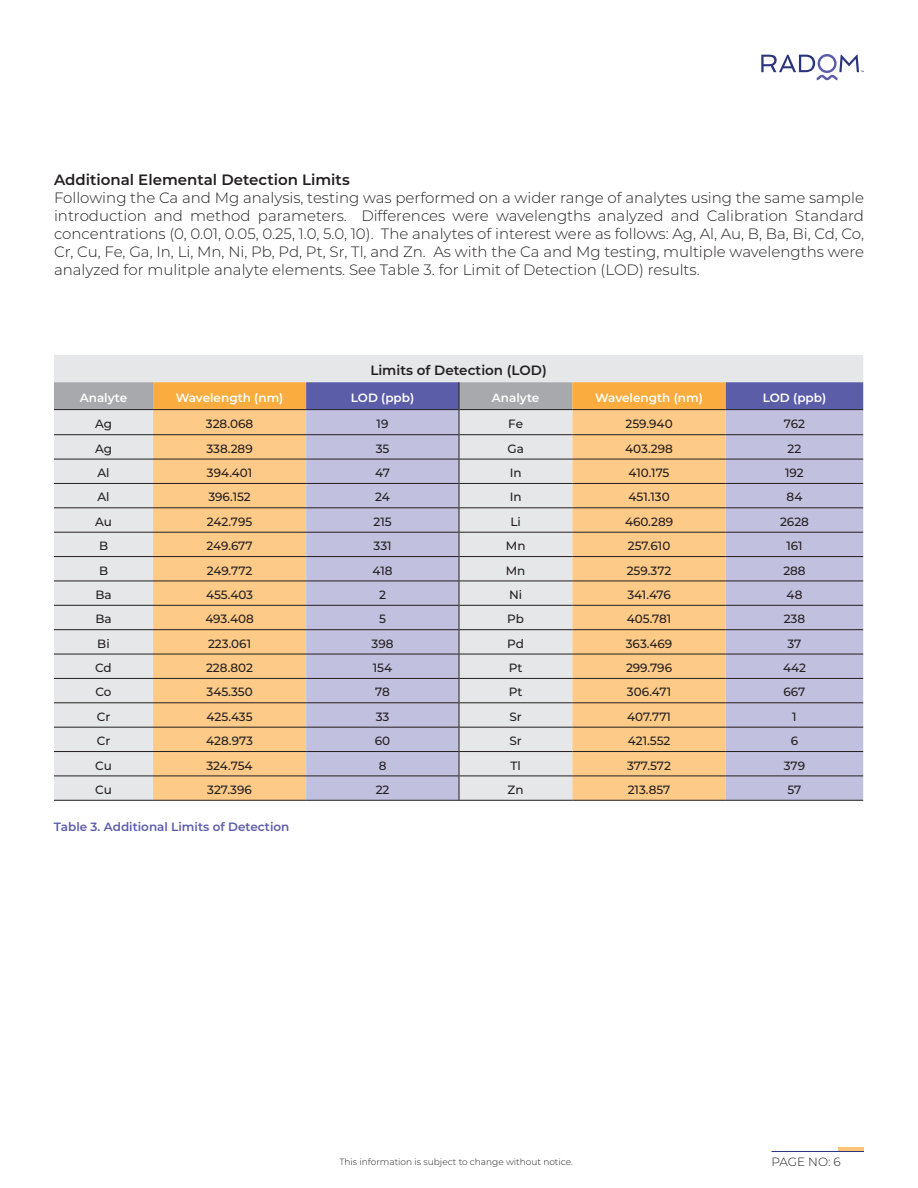
<style>
.page{position:relative;width:918px;height:1188px;background:#fff}
.page>*{position:absolute;margin:0;border:0;box-sizing:border-box;transform-origin:0 0}
.t1{font:300 15px/18px "Montserrat";color:#231f20;text-align:justify}
.t2{font:600 15px "Montserrat";color:#231f20}
.t3{font:600 13.5px "Montserrat";color:#231f20}
.t4{font:500 12px "Montserrat";color:#231f20}
.t5{font:600 12px "Montserrat";color:#fff}
.t6{font:600 12px "Montserrat";color:#5c5da9}
.t7{font:300 12px "Montserrat";letter-spacing:-.005em;color:#231f20}
.t8{font:300 9px "Montserrat";color:#231f20}
</style>
<div class="page">
<svg style="left:761px;top:54px;width:103px;height:26px"></svg>
<div style="left:839px;top:1147px;width:25px;height:5px;background:#fdc376"></div>
<hr style="left:772px;top:1151px;width:92px;height:1px;background:#2b357d">
<div style="left:54px;top:355px;width:809px;height:27px;background:#e6e7e9"></div>
<hr style="left:54px;top:800px;width:99px;height:1px;background:#231f20">
<hr style="left:153px;top:800px;width:153px;height:1px;background:#231f20">
<hr style="left:306px;top:800px;width:153px;height:1px;background:#231f20">
<hr style="left:459px;top:800px;width:113px;height:1px;background:#231f20">
<hr style="left:572px;top:800px;width:154px;height:1px;background:#231f20">
<hr style="left:726px;top:800px;width:137px;height:1px;background:#231f20">
<svg style="left:54px;top:382px;width:809px;height:418px;background:#d6c2b5"></svg>
<p class="t2" style="left:54px;top:169px;width:297px">Additional Elemental Detection Limits</p>
<p class="t1" style="left:54px;top:188px;width:812px">Following the Ca and Mg analysis, testing was performed on a wider range of analytes using the same sample introduction and method parameters. Differences were wavelengths analyzed and Calibration Standard concentrations (0, 0.01, 0.05, 0.25, 1.0, 5.0, 10). The analytes of interest were as follows: Ag, Al, Au, B, Ba, Bi, Cd, Co, Cr, Cu, Fe, Ga, In, Li, Mn, Ni, Pb, Pd, Pt, Sr, Tl, and Zn. As with the Ca and Mg testing, multiple wavelengths were analyzed for mulitple analyte elements. See Table 3. for Limit of Detection (LOD) results.</p>
<p class="t3" style="left:370px;top:361px;width:178px">Limits of Detection (LOD)</p>
<p class="t5" style="left:80px;top:389px;width:49px">Analyte</p>
<p class="t5" style="left:176px;top:389px;width:109px">Wavelength (nm)</p>
<p class="t5" style="left:351px;top:389px;width:65px">LOD (ppb)</p>
<p class="t5" style="left:492px;top:389px;width:49px">Analyte</p>
<p class="t5" style="left:595px;top:389px;width:109px">Wavelength (nm)</p>
<p class="t5" style="left:763px;top:389px;width:65px">LOD (ppb)</p>
<p class="t4" style="left:95px;top:415px;width:19px">Ag</p>
<p class="t4" style="left:206px;top:415px;width:49px">328.068</p>
<p class="t4" style="left:377px;top:415px;width:13px">19</p>
<p class="t4" style="left:508px;top:415px;width:16px">Fe</p>
<p class="t4" style="left:625px;top:415px;width:49px">259.940</p>
<p class="t4" style="left:784px;top:415px;width:23px">762</p>
<p class="t4" style="left:95px;top:440px;width:19px">Ag</p>
<p class="t4" style="left:206px;top:440px;width:48px">338.289</p>
<p class="t4" style="left:376px;top:440px;width:15px">35</p>
<p class="t4" style="left:507px;top:440px;width:18px">Ga</p>
<p class="t4" style="left:625px;top:440px;width:49px">403.298</p>
<p class="t4" style="left:788px;top:440px;width:15px">22</p>
<p class="t4" style="left:97px;top:464px;width:14px">Al</p>
<p class="t4" style="left:207px;top:464px;width:47px">394.401</p>
<p class="t4" style="left:375px;top:464px;width:16px">47</p>
<p class="t4" style="left:510px;top:464px;width:13px">In</p>
<p class="t4" style="left:629px;top:464px;width:42px">410.175</p>
<p class="t4" style="left:785px;top:464px;width:20px">192</p>
<p class="t4" style="left:97px;top:489px;width:14px">Al</p>
<p class="t4" style="left:208px;top:489px;width:44px">396.152</p>
<p class="t4" style="left:375px;top:489px;width:16px">24</p>
<p class="t4" style="left:510px;top:489px;width:13px">In</p>
<p class="t4" style="left:629px;top:489px;width:43px">451.130</p>
<p class="t4" style="left:787px;top:489px;width:17px">84</p>
<p class="t4" style="left:95px;top:513px;width:18px">Au</p>
<p class="t4" style="left:207px;top:513px;width:47px">242.795</p>
<p class="t4" style="left:373px;top:513px;width:20px">215</p>
<p class="t4" style="left:510px;top:513px;width:12px">Li</p>
<p class="t4" style="left:625px;top:513px;width:50px">460.289</p>
<p class="t4" style="left:780px;top:513px;width:30px">2628</p>
<p class="t4" style="left:99px;top:538px;width:11px">B</p>
<p class="t4" style="left:207px;top:538px;width:48px">249.677</p>
<p class="t4" style="left:374px;top:538px;width:20px">331</p>
<p class="t4" style="left:506px;top:538px;width:21px">Mn</p>
<p class="t4" style="left:628px;top:538px;width:44px">257.610</p>
<p class="t4" style="left:786px;top:538px;width:18px">161</p>
<p class="t4" style="left:99px;top:562px;width:11px">B</p>
<p class="t4" style="left:207px;top:562px;width:47px">249.772</p>
<p class="t4" style="left:373px;top:562px;width:21px">418</p>
<p class="t4" style="left:506px;top:562px;width:21px">Mn</p>
<p class="t4" style="left:627px;top:562px;width:46px">259.372</p>
<p class="t4" style="left:783px;top:562px;width:24px">288</p>
<p class="t4" style="left:95px;top:586px;width:18px">Ba</p>
<p class="t4" style="left:206px;top:586px;width:49px">455.403</p>
<p class="t4" style="left:379px;top:586px;width:8px">2</p>
<p class="t4" style="left:509px;top:586px;width:15px">Ni</p>
<p class="t4" style="left:627px;top:586px;width:45px">341.476</p>
<p class="t4" style="left:787px;top:586px;width:17px">48</p>
<p class="t4" style="left:95px;top:611px;width:18px">Ba</p>
<p class="t4" style="left:205px;top:611px;width:50px">493.408</p>
<p class="t4" style="left:379px;top:611px;width:8px">5</p>
<p class="t4" style="left:507px;top:611px;width:18px">Pb</p>
<p class="t4" style="left:627px;top:611px;width:46px">405.781</p>
<p class="t4" style="left:784px;top:611px;width:23px">238</p>
<p class="t4" style="left:97px;top:635px;width:14px">Bi</p>
<p class="t4" style="left:208px;top:635px;width:45px">223.061</p>
<p class="t4" style="left:372px;top:635px;width:23px">398</p>
<p class="t4" style="left:507px;top:635px;width:18px">Pd</p>
<p class="t4" style="left:626px;top:635px;width:48px">363.469</p>
<p class="t4" style="left:788px;top:635px;width:15px">37</p>
<p class="t4" style="left:95px;top:659px;width:18px">Cd</p>
<p class="t4" style="left:206px;top:659px;width:49px">228.802</p>
<p class="t4" style="left:373px;top:659px;width:21px">154</p>
<p class="t4" style="left:509px;top:659px;width:15px">Pt</p>
<p class="t4" style="left:626px;top:659px;width:48px">299.796</p>
<p class="t4" style="left:783px;top:659px;width:24px">442</p>
<p class="t4" style="left:96px;top:684px;width:18px">Co</p>
<p class="t4" style="left:206px;top:684px;width:48px">345.350</p>
<p class="t4" style="left:375px;top:684px;width:16px">78</p>
<p class="t4" style="left:509px;top:684px;width:15px">Pt</p>
<p class="t4" style="left:627px;top:684px;width:46px">306.471</p>
<p class="t4" style="left:784px;top:684px;width:23px">667</p>
<p class="t4" style="left:97px;top:708px;width:15px">Cr</p>
<p class="t4" style="left:207px;top:708px;width:47px">425.435</p>
<p class="t4" style="left:376px;top:708px;width:15px">33</p>
<p class="t4" style="left:509px;top:708px;width:14px">Sr</p>
<p class="t4" style="left:627px;top:708px;width:45px">407.771</p>
<p class="t4" style="left:792px;top:708px;width:6px">1</p>
<p class="t4" style="left:97px;top:733px;width:15px">Cr</p>
<p class="t4" style="left:206px;top:733px;width:48px">428.973</p>
<p class="t4" style="left:375px;top:733px;width:17px">60</p>
<p class="t4" style="left:510px;top:733px;width:14px">Sr</p>
<p class="t4" style="left:628px;top:733px;width:44px">421.552</p>
<p class="t4" style="left:791px;top:733px;width:9px">6</p>
<p class="t4" style="left:95px;top:757px;width:18px">Cu</p>
<p class="t4" style="left:207px;top:757px;width:48px">324.754</p>
<p class="t4" style="left:379px;top:757px;width:9px">8</p>
<p class="t4" style="left:510px;top:757px;width:12px">Tl</p>
<p class="t4" style="left:627px;top:757px;width:45px">377.572</p>
<p class="t4" style="left:784px;top:757px;width:23px">379</p>
<p class="t4" style="left:95px;top:781px;width:18px">Cu</p>
<p class="t4" style="left:207px;top:781px;width:46px">327.396</p>
<p class="t4" style="left:376px;top:781px;width:15px">22</p>
<p class="t4" style="left:508px;top:781px;width:18px">Zn</p>
<p class="t4" style="left:628px;top:781px;width:44px">213.857</p>
<p class="t4" style="left:788px;top:781px;width:15px">57</p>
<p class="t6" style="left:54px;top:818px;width:237px">Table 3. Additional Limits of Detection</p>
<p class="t8" style="left:339px;top:1156px;width:235px">This information is subject to change without notice.</p>
<p class="t7" style="left:772px;top:1153px;width:71px">PAGE NO: 6</p>
</div>
